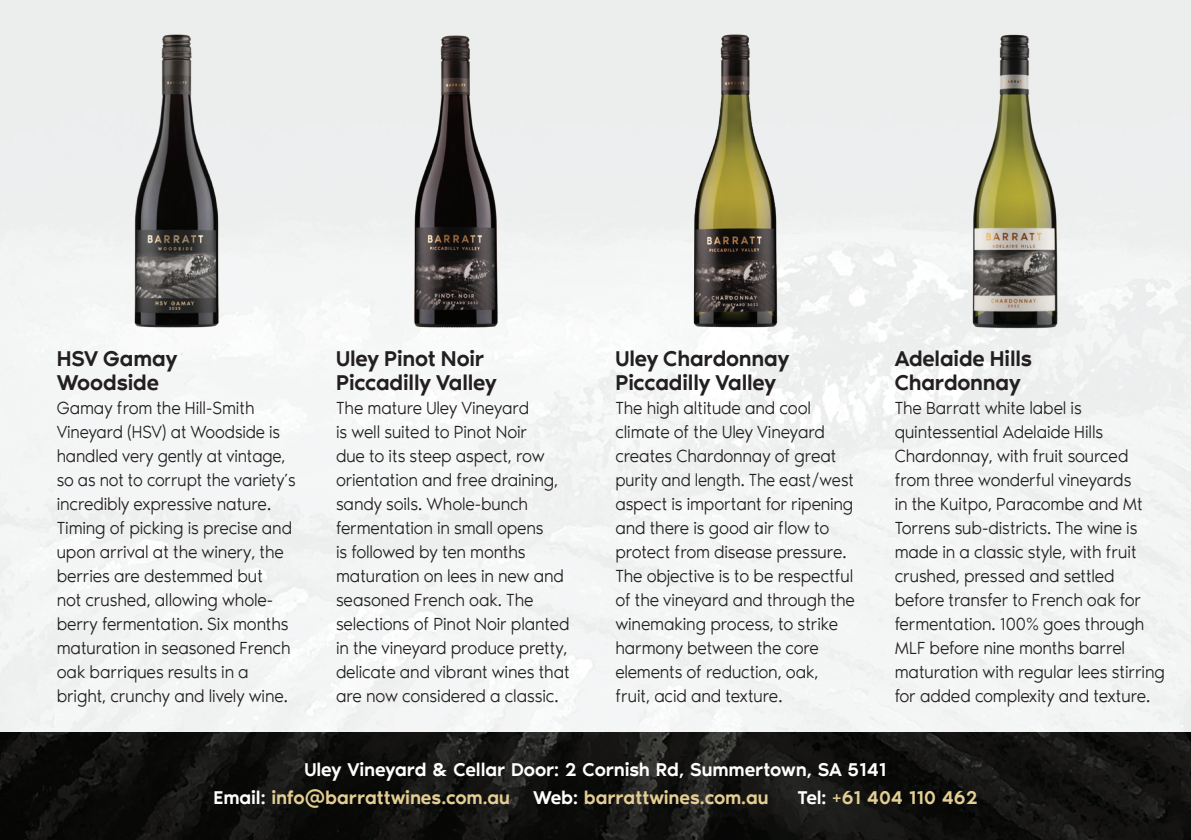
<style>
.page{position:relative;width:1191px;height:840px;background:#fff}
.page>*{position:absolute;margin:0;border:0;box-sizing:border-box;transform-origin:0 0}
.t1{font:500 22px/24px "Noir Pro";letter-spacing:-.01em;color:#231f20}
.t2{font:500 19px/28px "Noir Pro";letter-spacing:-.01em;color:#fff}
.t3{font:500 19px "Noir Pro";color:#e5ce93}
.t4{font:300 18px/24px "Noir Pro";letter-spacing:-.01em;color:#231f20;scale:.96 1}
.s1{color:#e5ce93}
.s2{color:#fff}
</style>
<div class="page">
<img style="left:0;top:731px;width:1191px;height:108px">
<img style="left:132px;top:32px;width:89px;height:298px">
<img style="left:411px;top:32px;width:89px;height:298px">
<img style="left:969px;top:32px;width:90px;height:298px">
<img style="left:690px;top:32px;width:90px;height:298px">
<p class="t1" style="left:57px;top:344px;width:122px">HSV Gamay<br>Woodside</p>
<p class="t4" style="left:57px;top:394px;width:250px">Gamay from the Hill-Smith<br>Vineyard (HSV) at Woodside is handled very gently at vintage, so as not to corrupt the variety’s incredibly expressive nature.<br>Timing of picking is precise and upon arrival at the winery, the berries are destemmed but<br>not crushed, allowing whole&shy;berry fermentation. Six months maturation in seasoned French oak barriques results in a bright, crunchy and lively wine.</p>
<p class="t1" style="left:336px;top:344px;width:162px">Uley Pinot Noir<br>Piccadilly Valley</p>
<p class="t4" style="left:336px;top:394px;width:245px">The mature Uley Vineyard<br>is well suited to Pinot Noir<br>due to its steep aspect, row orientation and free draining, sandy soils. Whole-bunch fermentation in small opens<br>is followed by ten months maturation on lees in new and seasoned French oak. The selections of Pinot Noir planted in the vineyard produce pretty, delicate and vibrant wines that are now considered a classic.</p>
<p class="t1" style="left:615px;top:344px;width:175px">Uley Chardonnay<br>Piccadilly Valley</p>
<p class="t4" style="left:615px;top:394px;width:251px">The high altitude and cool climate of the Uley Vineyard creates Chardonnay of great purity and length. The east/west aspect is important for ripening and there is good air flow to protect from disease pressure.<br>The objective is to be respectful of the vineyard and through the winemaking process, to strike harmony between the core elements of reduction, oak, fruit, acid and texture.</p>
<p class="t1" style="left:894px;top:344px;width:139px">Adelaide Hills<br>Chardonnay</p>
<p class="t4" style="left:894px;top:394px;width:283px">The Barratt white label is quintessential Adelaide Hills<br>Chardonnay, with fruit sourced from three wonderful vineyards<br>in the Kuitpo, Paracombe and Mt<br>Torrens sub-districts. The wine is made in a classic style, with fruit crushed, pressed and settled before transfer to French oak for fermentation. 100% goes through<br>MLF before nine months barrel maturation with regular lees stirring for added complexity and texture.</p>
<p class="t2" style="left:213px;top:754px;width:674px;text-indent:91px">Uley Vineyard &amp; Cellar Door: 2 Cornish Rd, Summertown, SA 5141<br>Email: <span class="s1">info@barrattwines.com.au</span> Web: <span class="s1">barrattwines.com.au</span></p>
<p class="t3" style="left:797px;top:782px;width:181px"><span class="s2">Tel:</span> +61 404 110 462</p>
</div>
